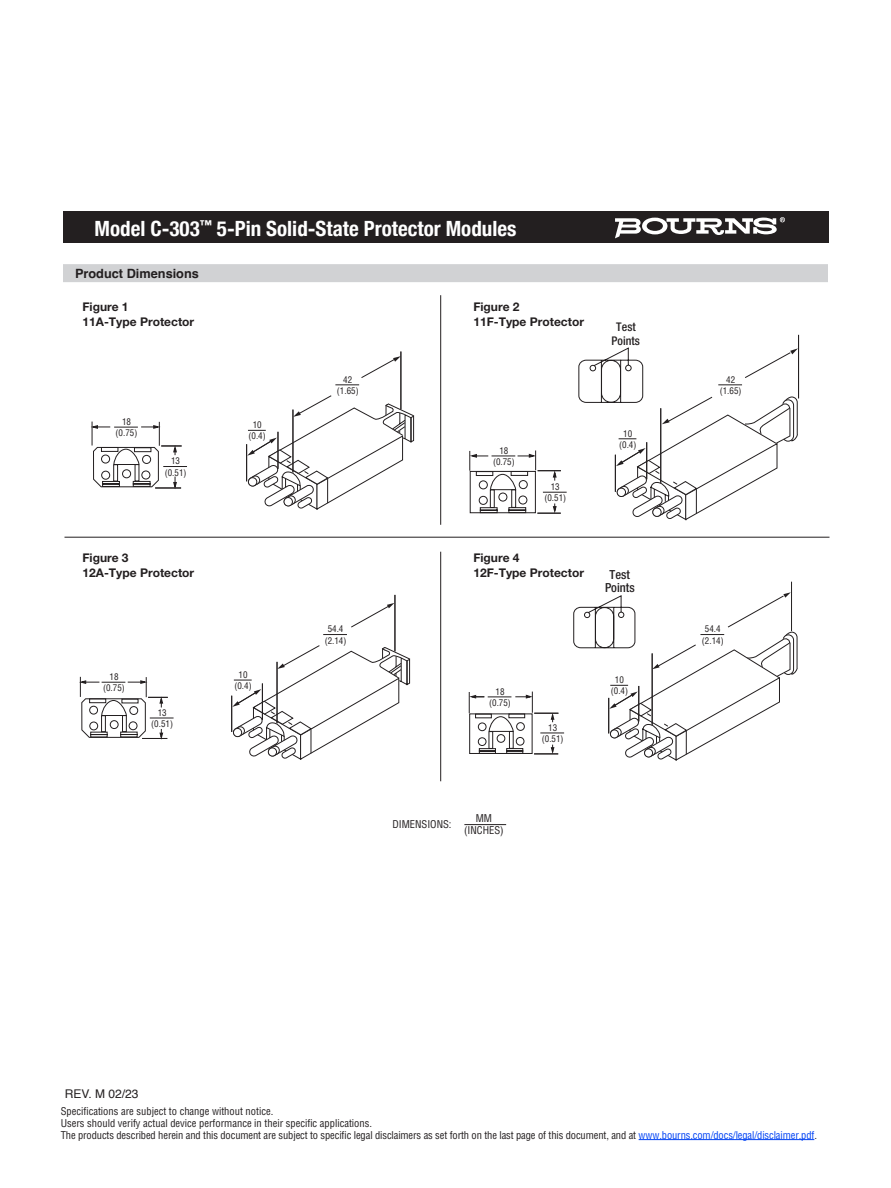
<style>
.page{position:relative;width:891px;height:1188px;background:#fff}
.page>*{position:absolute;margin:0;border:0;box-sizing:border-box;transform-origin:0 0}
.t1{font:700 condensed 21px "Helvetica Neue";color:#fff}
.t2{font:700 12.75px "Helvetica";color:#231f20}
.t3{font:500 condensed 12.45px/12.9px "Helvetica Neue";color:#231f20;text-align:center}
.t4{font:700 12px/15px "Helvetica Neue";color:#231f20}
.t5{font:500 condensed 12px/13.5px "Helvetica Neue";color:#231f20;text-align:center}
.t6{font:12px "Helvetica";color:#231f20}
.negative_type_header{font:condensed 10.5px "Helvetica";letter-spacing:-.01em;color:#231f20}
.t7{font:condensed 9px/11.2px "Helvetica";color:#231f20;text-align:center}
.s1{color:#0042f4}
</style>
<div class="page">
<div style="left:63px;top:212px;width:766px;height:31px;background:#231f20"></div>
<svg style="left:615px;top:217px;width:170px;height:21px"></svg>
<div style="left:63px;top:264px;width:765px;height:18px;background:#d1d2d4"></div>
<hr style="left:246px;top:444px;width:1px;height:37px;background:#231f20">
<svg style="left:247px;top:351px;width:168px;height:159px"></svg>
<svg style="left:91px;top:422px;width:96px;height:67px"></svg>
<svg style="left:469px;top:334px;width:330px;height:187px"></svg>
<hr style="left:440px;top:295px;width:1px;height:230px;background:#231f20">
<hr style="left:64px;top:537px;width:766px;height:1px;background:#231f20">
<hr style="left:231px;top:696px;width:1px;height:36px;background:#231f20">
<svg style="left:232px;top:594px;width:179px;height:166px"></svg>
<svg style="left:79px;top:677px;width:95px;height:63px"></svg>
<svg style="left:468px;top:581px;width:330px;height:180px"></svg>
<hr style="left:440px;top:552px;width:1px;height:229px;background:#231f20">
<hr style="left:464px;top:824px;width:42px;height:1px;background:#231f20">
<hr style="left:639px;top:1139px;width:175px;height:1px;background:#0042f4">
<p class="t1" style="left:95px;top:211px;width:423px">Model C-303<sup>™</sup> 5-Pin Solid-State Protector Modules</p>
<p class="t2" style="left:75px;top:265px;width:125px">Product Dimensions</p>
<p class="t4" style="left:82px;top:299px;width:113px">Figure 1<br>11A-Type Protector</p>
<p class="t4" style="left:473px;top:299px;width:112px">Figure 2<br>11F-Type Protector</p>
<p class="t4" style="left:82px;top:269px;width:113px">11A-Type Protector</p>
<p class="t5" style="left:612px;top:320px;width:30px">Test<br>Points</p>
<p class="t7" style="left:116px;top:416px;width:23px">18 (0.75)</p>
<p class="t7" style="left:165px;top:455px;width:23px">13 (0.51)</p>
<p class="t7" style="left:337px;top:374px;width:23px">42 (1.65)</p>
<p class="t7" style="left:720px;top:374px;width:23px">42 (1.65)</p>
<p class="t7" style="left:249px;top:419px;width:19px">10 (0.4)</p>
<p class="t7" style="left:619px;top:428px;width:19px">10 (0.4)</p>
<p class="t7" style="left:493px;top:445px;width:23px">18 (0.75)</p>
<p class="t7" style="left:544px;top:481px;width:23px">13 (0.51)</p>
<p class="t4" style="left:82px;top:550px;width:113px">Figure 3<br>12A-Type Protector</p>
<p class="t4" style="left:473px;top:550px;width:112px">Figure 4<br>12F-Type Protector</p>
<p class="t3" style="left:605px;top:568px;width:31px">Test<br>Points</p>
<p class="t7" style="left:103px;top:671px;width:23px">18 (0.75)</p>
<p class="t7" style="left:151px;top:707px;width:23px">13 (0.51)</p>
<p class="t7" style="left:325px;top:623px;width:23px">54.4 (2.14)</p>
<p class="t7" style="left:702px;top:623px;width:23px">54.4 (2.14)</p>
<p class="t7" style="left:234px;top:669px;width:19px">10 (0.4)</p>
<p class="t7" style="left:611px;top:674px;width:19px">10 (0.4)</p>
<p class="t7" style="left:489px;top:686px;width:23px">18 (0.75)</p>
<p class="negative_type_header" style="left:392px;top:817px;width:61px">DIMENSIONS:</p>
<p class="negative_type_header" style="left:476px;top:811px;width:18px">MM</p>
<p class="negative_type_header" style="left:464px;top:824px;width:41px">(INCHES)</p>
<p class="t7" style="left:542px;top:722px;width:23px">13 (0.51)</p>
<p class="t6" style="left:65px;top:1085px;width:75px">REV. M 02/23</p>
<p class="negative_type_header" style="left:61px;top:1104px;width:214px">Specifications are subject to change without notice.</p>
<p class="negative_type_header" style="left:61px;top:1116px;width:313px">Users should verify actual device performance in their specific applications.</p>
<p class="negative_type_header" style="left:61px;top:1128px;width:758px">The products described herein and this document are subject to specific legal disclaimers as set forth on the last page of this document, and at <span class="s1">www.bourns.com/docs/legal/disclaimer.pdf</span>.</p>
</div>
